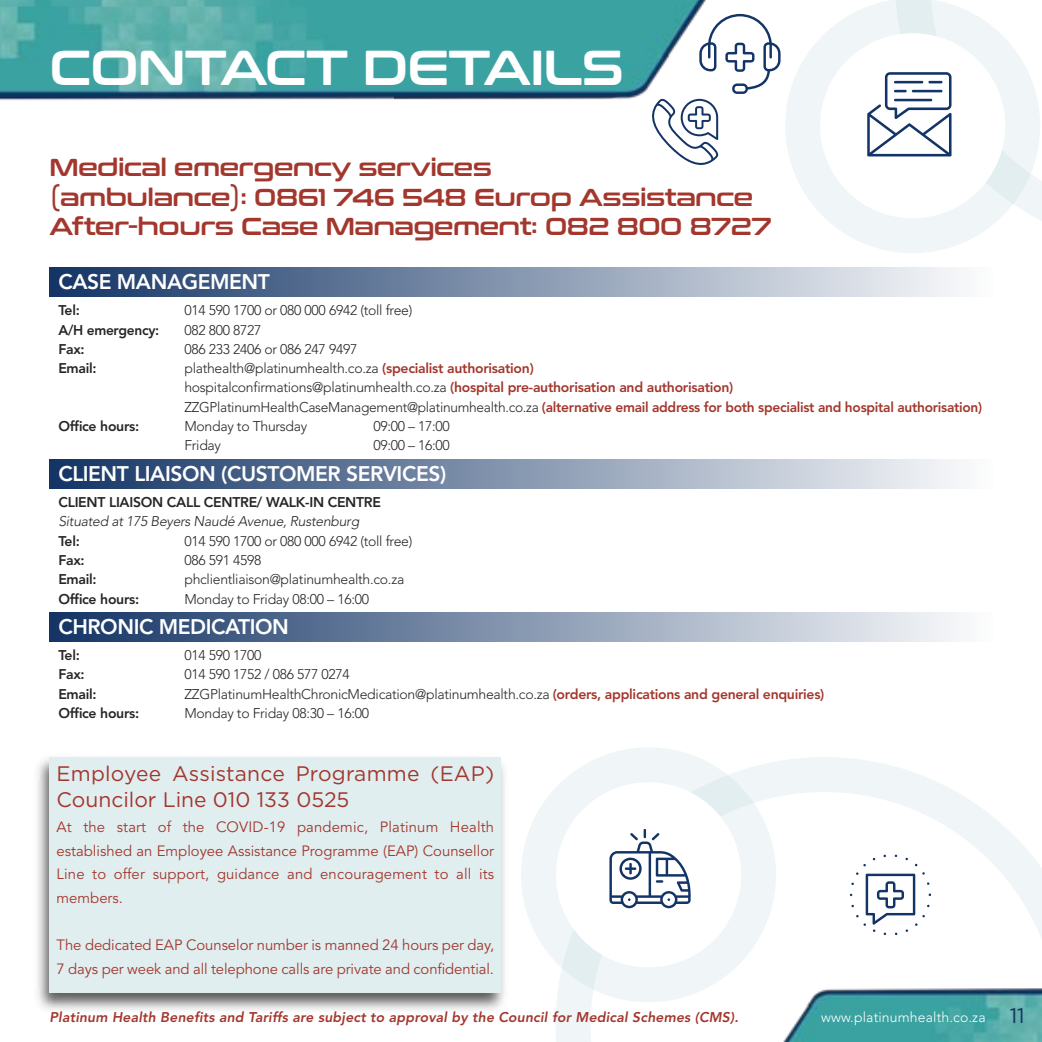
<style>
.page{position:relative;width:1042px;height:1042px;background:#fff}
.page>*{position:absolute;margin:0;border:0;box-sizing:border-box;transform-origin:0 0}
.t1{font:49px "Conthrax Sb";letter-spacing:-.02em;color:#fff}
.t2{font:24.5px "Conthrax Sb";letter-spacing:-.02em;color:#a3372d}
.t3{font:800 21px "Avenir";letter-spacing:-.02em;color:#fff}
.t4{font:21px/25.9px "Gotham";color:#a3372d}
.t5{font:21px "Gotham";color:#133465}
.t6{font:14.88px/23.6px "Avenir";letter-spacing:-.005em;color:#a3372d;text-align:justify}
.t7{font:300 14px "Avenir";letter-spacing:-.02em;color:#272526}
.t8{font:800 14px "Avenir";letter-spacing:-.02em;color:#a3372d}
.t9{font:800 14px "Avenir";letter-spacing:-.02em;color:#272526}
.t10{font:italic 800 14px "Avenir";letter-spacing:.01em;color:#a3372d}
.t11{font:italic 300 14px "Avenir";letter-spacing:-.02em;color:#272526}
.t12{font:300 14px "Avenir";letter-spacing:.01em;color:#fff}
.s1{font-weight:800;color:#a3372d}
.s2{font-weight:300;color:#272526}
</style>
<div class="page">
<svg style="left:556px;top:757px;width:486px;height:285px"></svg>
<img style="left:0;top:0;width:395px;height:101px">
<img style="left:395px;top:0;width:386px;height:100px">
<div style="left:50px;top:267px;width:942px;height:29px;background:linear-gradient(to right,#133465,#fcfcfd)"></div>
<div style="left:50px;top:459px;width:942px;height:29px;background:linear-gradient(to right,#133465,#fcfcfd)"></div>
<div style="left:50px;top:613px;width:942px;height:29px;background:linear-gradient(to right,#133465,#fcfcfd)"></div>
<svg style="left:785px;top:7px;width:153px;height:246px"></svg>
<svg style="left:521px;top:747px;width:255px;height:255px"></svg>
<svg style="left:648px;top:14px;width:132px;height:151px"></svg>
<svg style="left:867px;top:0;width:175px;height:250px"></svg>
<hr style="left:894px;top:99px;width:38px;height:2px;background:#133466">
<img style="left:37px;top:757px;width:468px;height:254px">
<div style="left:50px;top:757px;width:451px;height:235px;background:#e0eef0"></div>
<svg style="left:850px;top:872px;width:81px;height:63px"></svg>
<svg style="left:609px;top:829px;width:82px;height:79px"></svg>
<img style="left:766px;top:972px;width:276px;height:70px">
<p class="t1" style="left:50px;top:48px;width:575px">CONTACT DETAILS</p>
<p class="t2" style="left:50px;top:158px;width:444px">Medical emergency services</p>
<p class="t2" style="left:50px;top:187px;width:705px">(ambulance): 0861 746 548 Europ Assistance</p>
<p class="t2" style="left:50px;top:217px;width:724px">After-hours Case Management: 082 800 8727</p>
<p class="t3" style="left:58px;top:273px;width:213px">CASE MANAGEMENT</p>
<p class="t9" style="left:58px;top:305px;width:23px">Tel:</p>
<p class="t7" style="left:184px;top:305px;width:229px">014 590 1700 or 080 000 6942 (toll free)</p>
<p class="t9" style="left:58px;top:324px;width:102px">A/H emergency:</p>
<p class="t7" style="left:184px;top:324px;width:79px">082 800 8727</p>
<p class="t9" style="left:58px;top:343px;width:28px">Fax:</p>
<p class="t7" style="left:184px;top:343px;width:174px">086 233 2406 or 086 247 9497</p>
<p class="t9" style="left:58px;top:362px;width:40px">Email:</p>
<p class="t7" style="left:184px;top:362px;width:351px">plathealth@platinumhealth.co.za <span class="s1">(specialist authorisation)</span></p>
<p class="t8" style="left:184px;top:382px;width:550px"><span class="s2">hospitalconfirmations@platinumhealth.co.za</span> (hospital pre-authorisation and authorisation)</p>
<p class="t8" style="left:184px;top:401px;width:799px"><span class="s2">ZZGPlatinumHealthCaseManagement@platinumhealth.co.za</span> (alternative email address for both specialist and hospital authorisation)</p>
<p class="t9" style="left:58px;top:420px;width:82px">Office hours:</p>
<p class="t7" style="left:184px;top:420px;width:124px">Monday to Thursday</p>
<p class="t7" style="left:373px;top:420px;width:78px">09:00 – 17:00</p>
<p class="t7" style="left:184px;top:439px;width:38px">Friday</p>
<p class="t7" style="left:373px;top:439px;width:78px">09:00 – 16:00</p>
<p class="t3" style="left:58px;top:465px;width:389px">CLIENT LIAISON (CUSTOMER SERVICES)</p>
<p class="t9" style="left:58px;top:497px;width:324px">CLIENT LIAISON CALL CENTRE/ WALK-IN CENTRE</p>
<p class="t11" style="left:58px;top:516px;width:302px">Situated at 175 Beyers Naudé Avenue, Rustenburg</p>
<p class="t9" style="left:58px;top:535px;width:23px">Tel:</p>
<p class="t7" style="left:184px;top:535px;width:229px">014 590 1700 or 080 000 6942 (toll free)</p>
<p class="t9" style="left:58px;top:554px;width:28px">Fax:</p>
<p class="t7" style="left:184px;top:554px;width:79px">086 591 4598</p>
<p class="t9" style="left:58px;top:574px;width:40px">Email:</p>
<p class="t7" style="left:184px;top:574px;width:221px">phclientliaison@platinumhealth.co.za</p>
<p class="t9" style="left:58px;top:593px;width:82px">Office hours:</p>
<p class="t7" style="left:184px;top:593px;width:186px">Monday to Friday 08:00 – 16:00</p>
<p class="t3" style="left:58px;top:618px;width:232px">CHRONIC MEDICATION</p>
<p class="t9" style="left:58px;top:649px;width:23px">Tel:</p>
<p class="t7" style="left:184px;top:649px;width:79px">014 590 1700</p>
<p class="t9" style="left:58px;top:669px;width:28px">Fax:</p>
<p class="t7" style="left:184px;top:669px;width:167px">014 590 1752 / 086 577 0274</p>
<p class="t9" style="left:58px;top:688px;width:40px">Email:</p>
<p class="t7" style="left:184px;top:688px;width:641px">ZZGPlatinumHealthChronicMedication@platinumhealth.co.za <span class="s1">(orders, applications and general enquiries)</span></p>
<p class="t9" style="left:58px;top:707px;width:82px">Office hours:</p>
<p class="t7" style="left:184px;top:707px;width:186px">Monday to Friday 08:30 – 16:00</p>
<p class="t4" style="left:57px;top:762px;width:439px">Employee Assistance Programme (EAP)<br>Councilor Line 010 133 0525</p>
<p class="t6" style="left:57px;top:817px;width:439px">At the start of the COVID-19 pandemic, Platinum Health established an Employee Assistance Programme (EAP) Counsellor Line to offer support, guidance and encouragement to all its members.</p>
<p class="t6" style="left:57px;top:935px;width:439px">The dedicated EAP Counselor number is manned 24 hours per day,<br>7 days per week and all telephone calls are private and confidential.</p>
<p class="t10" style="left:50px;top:1011px;width:690px">Platinum Health Benefits and Tariffs are subject to approval by the Council for Medical Schemes (CMS).</p>
<p class="t12" style="left:821px;top:1011px;width:166px">www.platinumhealth.co.za</p>
<p class="t5" style="left:1009px;top:1008px;width:17px">11</p>
</div>
